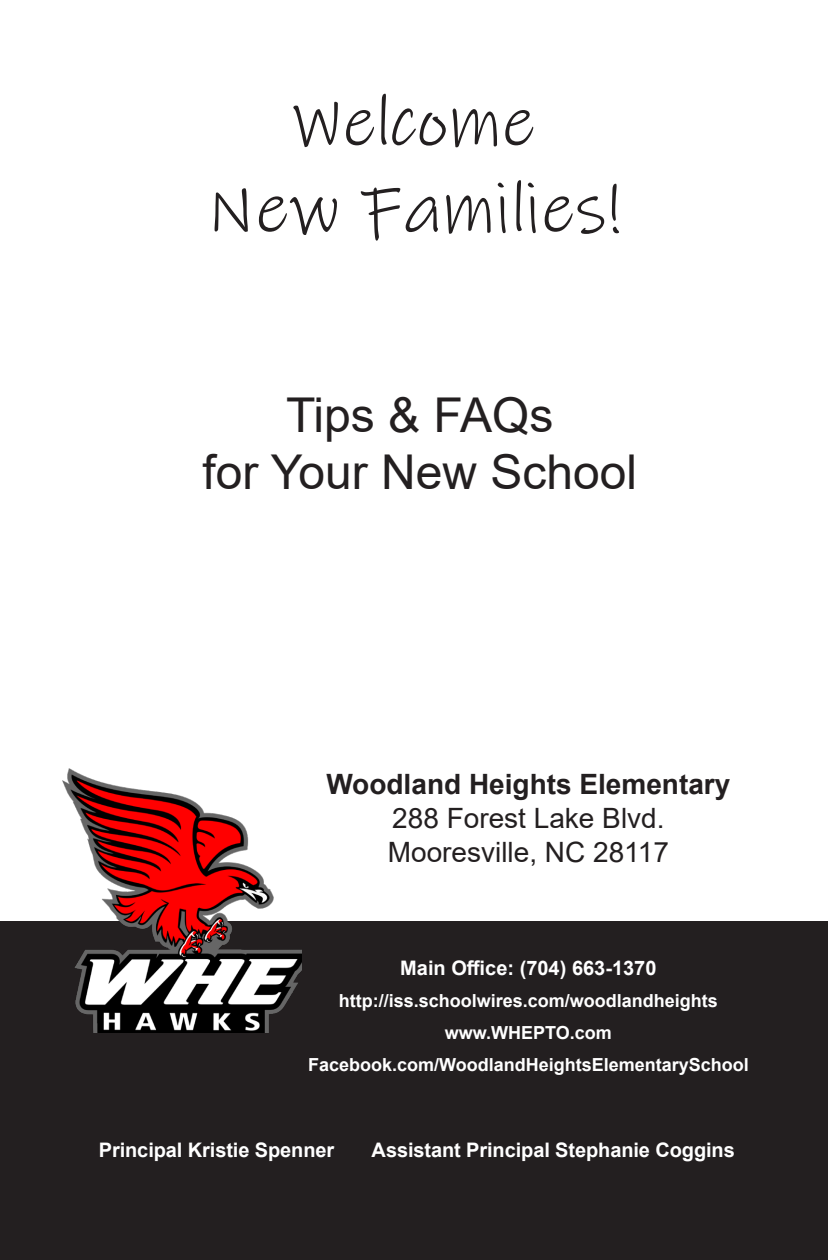
<style>
.page{position:relative;width:828px;height:1260px;background:#fff}
.page>*{position:absolute;margin:0;border:0;box-sizing:border-box;transform-origin:0 0}
.t1{font:72px "Ink Free";color:#231f20}
.t2{font:48px "Arial";color:#231f20}
.t3{font:28px "Arial";color:#231f20}
.t4{font:700 28px "Arial";color:#231f20}
.t5{font:700 20px "Arial";letter-spacing:-.005em;color:#fff}
.t6{font:700 18px "Arial";color:#fff}
</style>
<div class="page">
<div style="left:0;top:922px;width:828px;height:338px;background:#231f20"></div>
<img style="left:62px;top:768px;width:239px;height:264px">
<p class="t1" style="left:292px;top:80px;width:245px">Welcome</p>
<p class="t1" style="left:206px;top:166px;width:417px">New Families!</p>
<p class="t2" style="left:286px;top:382px;width:269px">Tips &amp; FAQs</p>
<p class="t2" style="left:202px;top:439px;width:436px">for Your New School</p>
<p class="t4" style="left:326px;top:765px;width:406px">Woodland Heights Elementary</p>
<p class="t3" style="left:392px;top:799px;width:274px">288 Forest Lake Blvd.</p>
<p class="t3" style="left:388px;top:832px;width:283px">Mooresville, NC 28117</p>
<p class="t5" style="left:400px;top:953px;width:258px">Main Office: (704) 663-1370</p>
<p class="t6" style="left:339px;top:987px;width:381px">http://iss.schoolwires.com/woodlandheights</p>
<p class="t6" style="left:445px;top:1019px;width:169px">www.WHEPTO.com</p>
<p class="t6" style="left:308px;top:1051px;width:442px">Facebook.com/WoodlandHeightsElementarySchool</p>
<p class="t5" style="left:99px;top:1136px;width:237px">Principal Kristie Spenner</p>
<p class="t5" style="left:372px;top:1136px;width:365px">Assistant Principal Stephanie Coggins</p>
</div>
